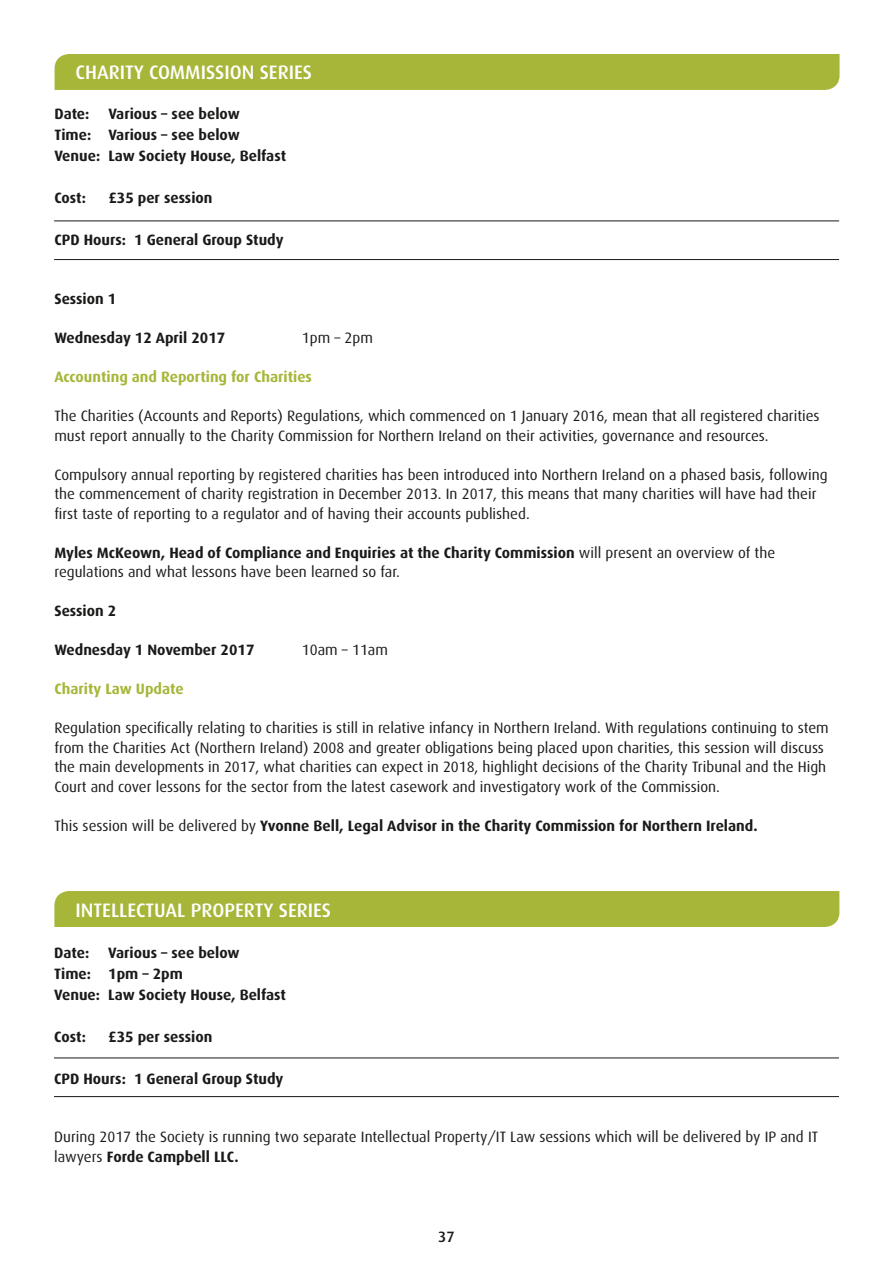
<style>
.page{position:relative;width:893px;height:1263px;background:#fff}
.page>*{position:absolute;margin:0;border:0;box-sizing:border-box;transform-origin:0 0}
.t1{font:500 19.5px "Dax";color:#fff}
.t2{font:15px/19.5px "Dax";color:#1a1a19}
.t3{font:700 15px/21px "Dax";color:#1a1a19}
.t4{font:700 15px "Dax";color:#a7b638}
.t5{font:500 15px "Dax";color:#1a1a19}
.s1{font-weight:700}
.s2{font-weight:400}
</style>
<div class="page">
<div style="left:55px;top:54px;width:784px;height:36px;background:#a7b638"></div>
<hr style="left:54px;top:221px;width:785px;height:1px;background:#1a1a19">
<hr style="left:54px;top:259px;width:785px;height:1px;background:#1a1a19">
<div style="left:54px;top:891px;width:785px;height:36px;background:#a7b638"></div>
<hr style="left:54px;top:1057px;width:785px;height:1px;background:#1a1a19">
<hr style="left:54px;top:1096px;width:785px;height:1px;background:#1a1a19">
<h1 class="t1" style="left:76px;top:61px;width:238px">CHARITY COMMISSION SERIES</h1>
<p class="t3" style="left:54px;top:104px;width:37px">Date:</p>
<p class="t3" style="left:54px;top:104px;width:233px;text-indent:54px">Various – see below<br>Time: Various – see below<br>Venue: Law Society House, Belfast</p>
<p class="t3" style="left:54px;top:188px;width:33px">Cost:</p>
<p class="t3" style="left:108px;top:188px;width:106px">£35 per session</p>
<p class="t3" style="left:54px;top:230px;width:231px">CPD Hours: 1 General Group Study</p>
<p class="t3" style="left:54px;top:288px;width:63px">Session 1</p>
<p class="t3" style="left:54px;top:327px;width:172px">Wednesday 12 April 2017</p>
<p class="t2" style="left:302px;top:328px;width:73px">1pm – 2pm</p>
<p class="t4" style="left:54px;top:368px;width:259px">Accounting and Reporting for Charities</p>
<p class="t2" style="left:54px;top:406px;width:767px">The Charities (Accounts and Reports) Regulations, which commenced on 1 January 2016, mean that all registered charities must report annually to the Charity Commission for Northern Ireland on their activities, governance and resources.</p>
<p class="t2" style="left:54px;top:465px;width:775px">Compulsory annual reporting by registered charities has been introduced into Northern Ireland on a phased basis, following the commencement of charity registration in December 2013. In 2017, this means that many charities will have had their first taste of reporting to a regulator and of having their accounts published.</p>
<p class="t2" style="left:54px;top:543px;width:722px"><span class="s1">Myles McKeown, Head of Compliance and Enquiries at the Charity Commission</span> will present an overview of the regulations and what lessons have been learned so far.</p>
<p class="t3" style="left:54px;top:600px;width:63px">Session 2</p>
<p class="t3" style="left:54px;top:639px;width:202px">Wednesday 1 November 2017</p>
<p class="t2" style="left:302px;top:640px;width:88px">10am – 11am</p>
<p class="t4" style="left:54px;top:680px;width:131px">Charity Law Update</p>
<p class="t2" style="left:54px;top:718px;width:776px">Regulation specifically relating to charities is still in relative infancy in Northern Ireland. With regulations continuing to stem from the Charities Act (Northern Ireland) 2008 and greater obligations being placed upon charities, this session will discuss the main developments in 2017, what charities can expect in 2018, highlight decisions of the Charity Tribunal and the High Court and cover lessons for the sector from the latest casework and investigatory work of the Commission.</p>
<p class="t3" style="left:54px;top:815px;width:705px"><span class="s2">This session will be delivered by</span> Yvonne Bell, Legal Advisor in the Charity Commission for Northern Ireland.</p>
<h1 class="t1" style="left:75px;top:899px;width:257px">INTELLECTUAL PROPERTY SERIES</h1>
<p class="t3" style="left:54px;top:942px;width:37px">Date:</p>
<p class="t3" style="left:54px;top:942px;width:233px;text-indent:54px">Various – see below<br>Time: 1pm – 2pm<br>Venue: Law Society House, Belfast</p>
<p class="t3" style="left:54px;top:1026px;width:33px">Cost:</p>
<p class="t3" style="left:108px;top:1026px;width:106px">£35 per session</p>
<p class="t3" style="left:54px;top:1068px;width:231px">CPD Hours: 1 General Group Study</p>
<p class="t2" style="left:54px;top:1127px;width:765px">During 2017 the Society is running two separate Intellectual Property/IT Law sessions which will be delivered by IP and IT lawyers <span class="s1">Forde Campbell LLC.</span></p>
<p class="t5" style="left:438px;top:1228px;width:18px">37</p>
</div>
